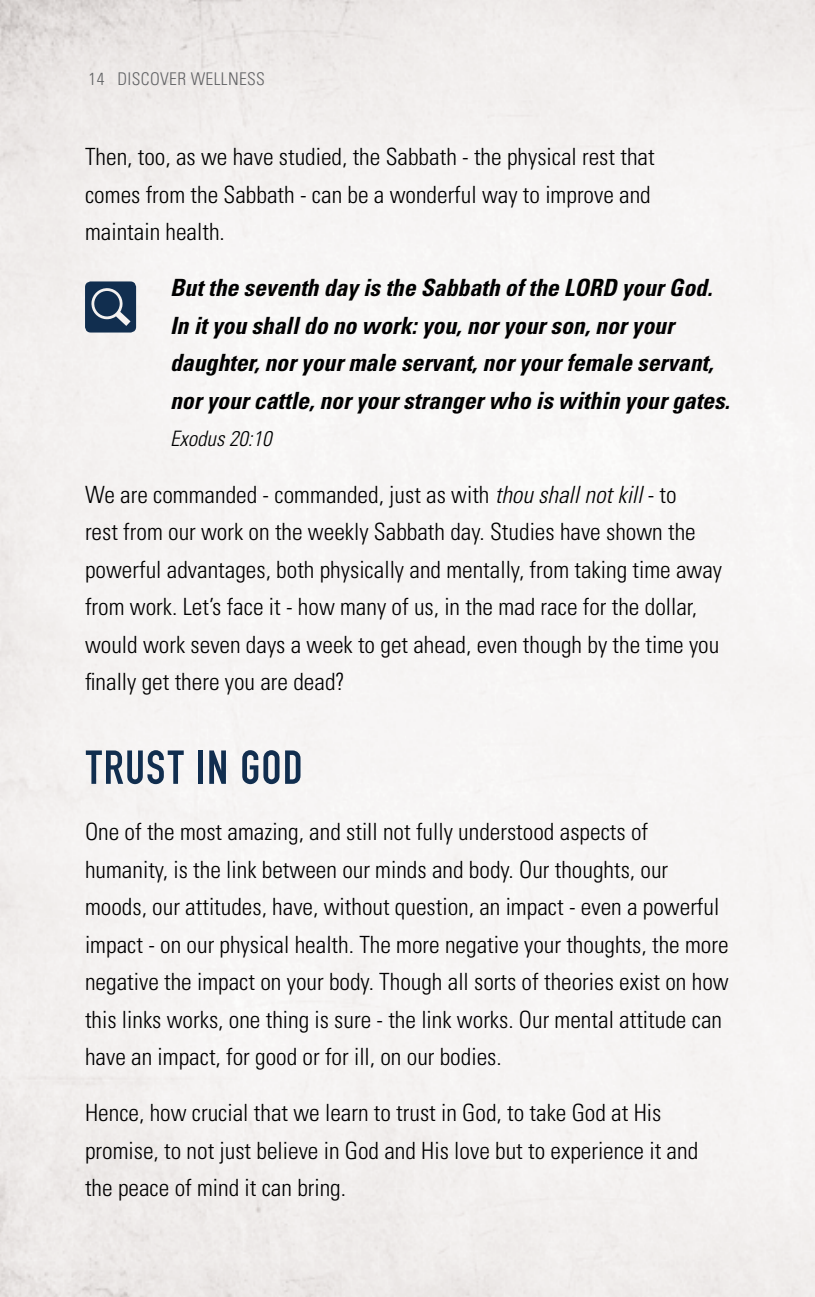
<style>
.page{position:relative;width:815px;height:1297px;background:#fff}
.page>*{position:absolute;margin:0;border:0;box-sizing:border-box;transform-origin:0 0}
.t1{font:50px "Fette Eng D";letter-spacing:.015em;color:#112e4f}
.t2{font:300 condensed 23.75px/37.5px "Univers";color:#000}
.t3{font:italic 700 condensed 23.75px/37.5px "Univers";color:#000}
.t4{font:italic 300 condensed 21.25px "Univers";color:#000}
.t5{font:300 condensed 17.5px "Univers";letter-spacing:.02em;color:#636466}
.s1{font-style:italic}
</style>
<div class="page">
<svg style="left:85px;top:281px;width:51px;height:51px;background:#324a66"></svg>
<p class="t5" style="left:89px;top:68px;width:178px">14 DISCOVER WELLNESS</p>
<p class="t2" style="left:85px;top:138px;width:571px">Then, too, as we have studied, the Sabbath - the physical rest that comes from the Sabbath - can be a wonderful way to improve and maintain health.</p>
<p class="t3" style="left:170px;top:269px;width:561px">But the seventh day is the Sabbath of the LORD your God.<br>In it you shall do no work: you, nor your son, nor your daughter, nor your male servant, nor your female servant, nor your cattle, nor your stranger who is within your gates.</p>
<p class="t4" style="left:170px;top:426px;width:103px">Exodus 20:10</p>
<p class="t2" style="left:85px;top:475px;width:639px">We are commanded - commanded, just as with <span class="s1">thou shall not kill</span> - to<br>rest from our work on the weekly Sabbath day. Studies have shown the powerful advantages, both physically and mentally, from taking time away from work. Let’s face it - how many of us, in the mad race for the dollar, would work seven days a week to get ahead, even though by the time you finally get there you are dead?</p>
<h1 class="t1" style="left:85px;top:741px;width:219px">TRUST IN GOD</h1>
<p class="t2" style="left:85px;top:813px;width:645px">One of the most amazing, and still not fully understood aspects of humanity, is the link between our minds and body. Our thoughts, our moods, our attitudes, have, without question, an impact - even a powerful impact - on our physical health. The more negative your thoughts, the more negative the impact on your body. Though all sorts of theories exist on how this links works, one thing is sure - the link works. Our mental attitude can have an impact, for good or for ill, on our bodies.</p>
<p class="t2" style="left:85px;top:1094px;width:615px">Hence, how crucial that we learn to trust in God, to take God at His promise, to not just believe in God and His love but to experience it and the peace of mind it can bring.</p>
</div>
